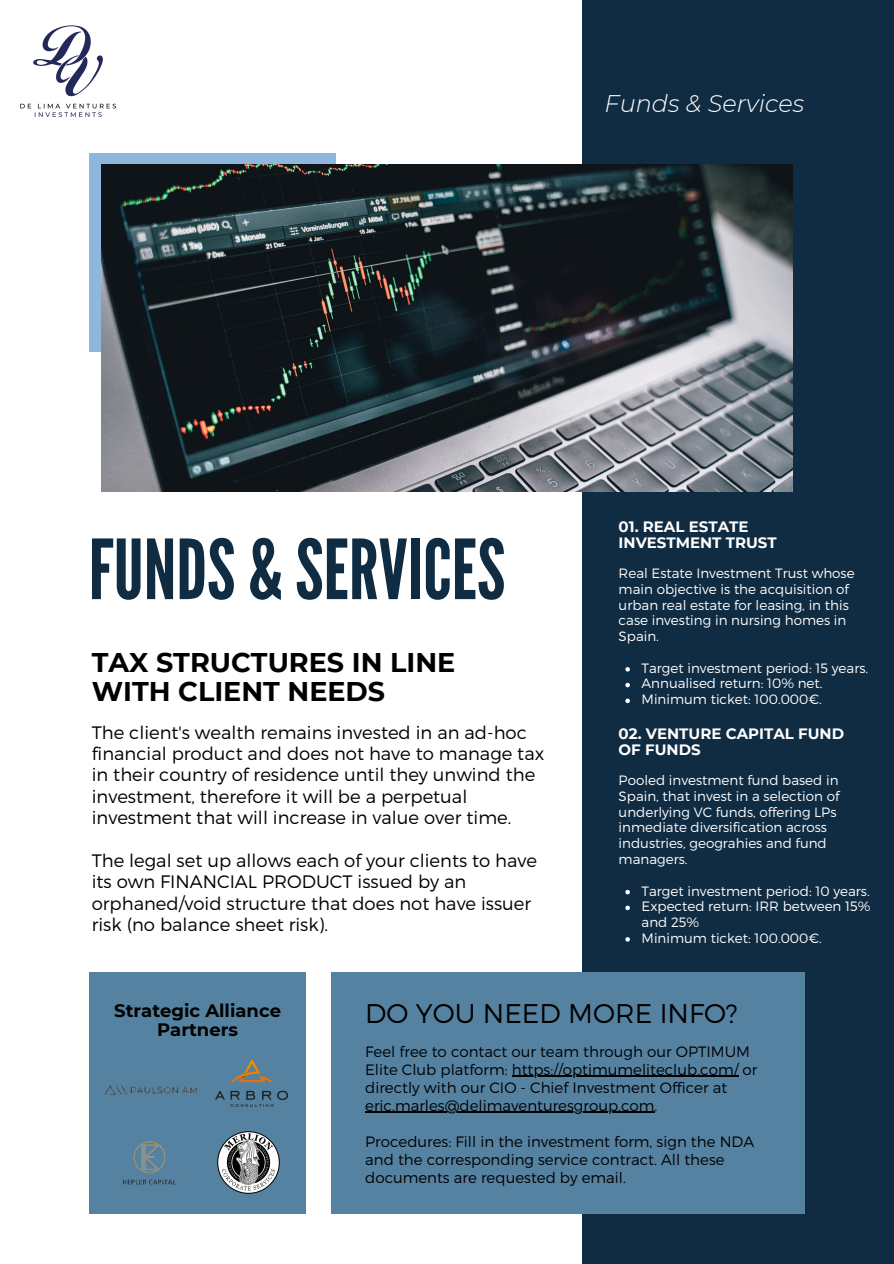
<style>
.page{position:relative;width:894px;height:1264px;background:#fff}
.page>*{position:absolute;margin:0;border:0;box-sizing:border-box;transform-origin:0 0}
.t1{font:82.5px "League Gothic";color:#102c43}
.t2{font:700 27px/29.2px "Montserrat";color:#000}
.t3{font:300 27px "Montserrat";color:#000}
.t4{font:italic 300 24px "Montserrat";color:#fff}
.t5{font:300 18px/21.3px "Montserrat";color:#000}
.t6{font:700 18px/19.2px "Montserrat";color:#000;text-align:center}
.t7{font:300 15px/18px "Montserrat";color:#000}
.t8{font:700 15px/15.8px "Montserrat";color:#fff}
.t9{font:300 13.5px/15.8px "Montserrat";color:#fff}
</style>
<div class="page">
<div style="left:581px;top:0;width:312px;height:1263px;background:#102c43"></div>
<div style="left:89px;top:154px;width:246px;height:198px;background:#8fb7dd"></div>
<img style="left:101px;top:164px;width:691px;height:328px">
<div style="left:89px;top:972px;width:217px;height:242px;background:#5582a1"></div>
<div style="left:331px;top:972px;width:473px;height:242px;background:#5582a1"></div>
<img style="left:20px;top:25px;width:97px;height:92px">
<img style="left:216px;top:1059px;width:72px;height:47px">
<img style="left:104px;top:1084px;width:94px;height:12px">
<img style="left:217px;top:1131px;width:63px;height:63px">
<img style="left:123px;top:1141px;width:53px;height:44px">
<svg style="left:625px;top:667px;width:4px;height:4px"></svg>
<svg style="left:625px;top:683px;width:4px;height:4px"></svg>
<svg style="left:625px;top:698px;width:4px;height:5px"></svg>
<hr style="left:511px;top:1075px;width:227px;height:1px;background:#000">
<hr style="left:365px;top:1111px;width:289px;height:1px;background:#000">
<svg style="left:625px;top:889px;width:4px;height:5px"></svg>
<svg style="left:625px;top:905px;width:4px;height:5px"></svg>
<svg style="left:625px;top:937px;width:4px;height:4px"></svg>
<p class="t4" style="left:604px;top:89px;width:201px">Funds &amp; Services</p>
<p class="t1" style="left:89px;top:522px;width:418px">FUNDS &amp; SERVICES</p>
<p class="t2" style="left:92px;top:647px;width:365px">TAX STRUCTURES IN LINE<br>WITH CLIENT NEEDS</p>
<p class="t5" style="left:92px;top:720px;width:454px">The client's wealth remains invested in an ad-hoc financial product and does not have to manage tax in their country of residence until they unwind the investment, therefore it will be a perpetual investment that will increase in value over time.</p>
<p class="t5" style="left:92px;top:848px;width:446px">The legal set up allows each of your clients to have its own FINANCIAL PRODUCT issued by an orphaned/void structure that does not have issuer risk (no balance sheet risk).</p>
<p class="t8" style="left:618px;top:519px;width:160px">01. REAL ESTATE<br>INVESTMENT TRUST</p>
<p class="t9" style="left:618px;top:565px;width:237px">Real Estate Investment Trust whose main objective is the acquisition of urban real estate for leasing, in this case investing in nursing homes in<br>Spain.</p>
<p class="t9" style="left:641px;top:659px;width:228px">Target investment period: 15 years.</p>
<p class="t9" style="left:641px;top:675px;width:182px">Annualised return: 10% net.</p>
<p class="t9" style="left:641px;top:691px;width:182px">Minimum ticket: 100.000€.</p>
<p class="t8" style="left:618px;top:726px;width:227px">02. VENTURE CAPITAL FUND<br>OF FUNDS</p>
<h6 class="t9" style="left:618px;top:771px;width:222px">Pooled investment fund based in<br>Spain, that invest in a selection of underlying VC funds, offering LPs inmediate diversification across industries, geograhies and fund managers.</h6>
<h5 class="t9" style="left:641px;top:882px;width:230px">Target investment period: 10 years.</h5>
<p class="t9" style="left:641px;top:897px;width:230px">Expected return: IRR between 15% and 25%</p>
<p class="t9" style="left:641px;top:929px;width:182px">Minimum ticket: 100.000€.</p>
<p class="t6" style="left:114px;top:1001px;width:168px">Strategic Alliance<br>Partners</p>
<h6 class="t3" style="left:365px;top:995px;width:374px">DO YOU NEED MORE INFO?</h6>
<p class="t7" style="left:365px;top:1041px;width:393px">Feel free to contact our team through our OPTIMUM<br>Elite Club platform: https://optimumeliteclub.com/ or</p>
<h1 class="t7" style="left:365px;top:1077px;width:363px">directly with our CIO - Chief Investment Officer at</h1>
<h2 class="t7" style="left:365px;top:1095px;width:294px">eric.marles@delimaventuresgroup.com.</h2>
<h2 class="t7" style="left:365px;top:1131px;width:390px">Procedures: Fill in the investment form, sign the NDA and the corresponding service contract. All these documents are requested by email.</h2>
</div>
